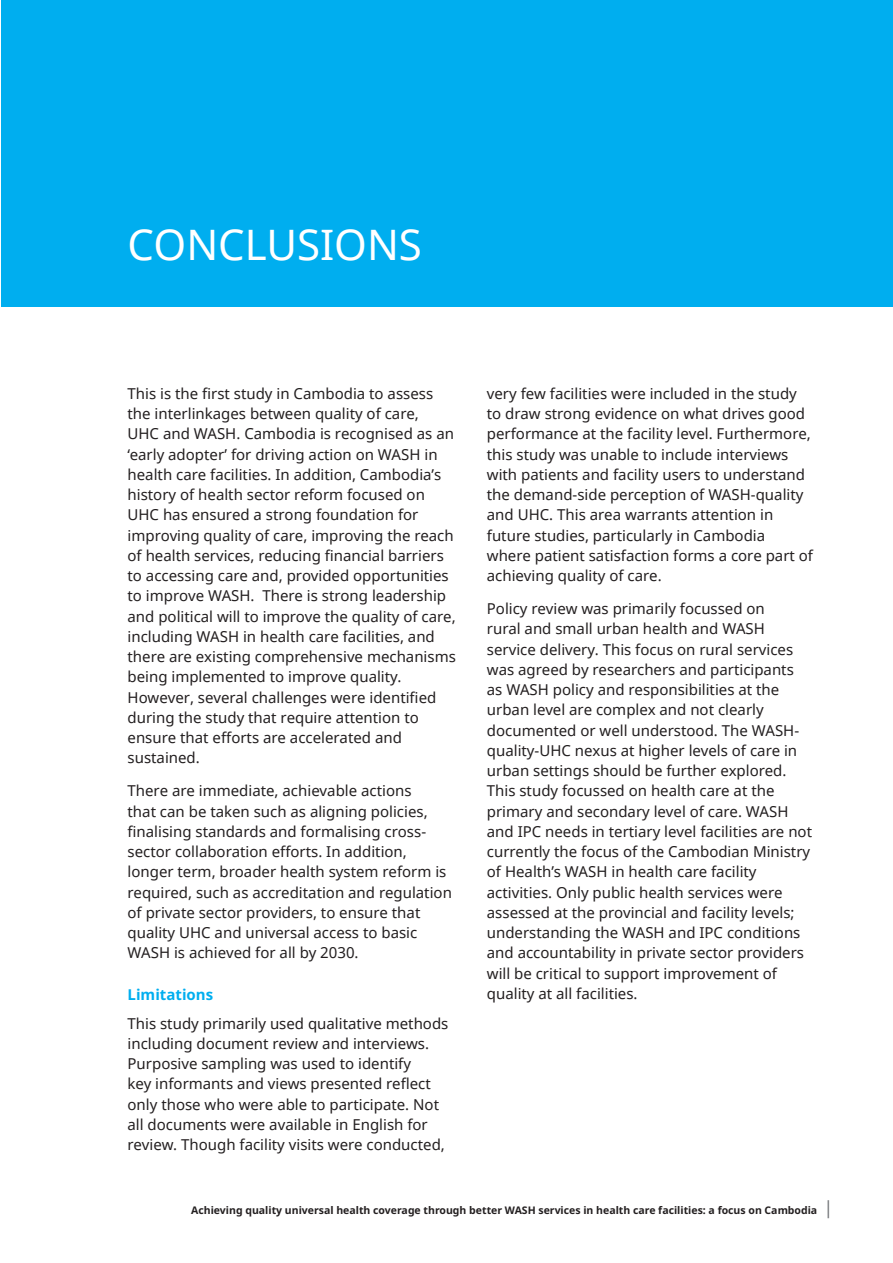
<style>
.page{position:relative;width:893px;height:1263px;background:#fff}
.page>*{position:absolute;margin:0;border:0;box-sizing:border-box;transform-origin:0 0}
.Heading_1{font:42px "Noto Sans";color:#fff}
.t1{font:15px/20.2px "Noto Sans";color:#231f20}
.Heading_2{font:700 15px "Noto Sans";color:#00aeef}
.t2{font:700 10.5px "Noto Sans";color:#231f20}
.s1{font-weight:400;font-size:18px;color:#76787b}
</style>
<div class="page">
<div style="left:1px;top:0;width:892px;height:306px;background:#00aeef"></div>
<p class="Heading_1" style="left:128px;top:216px;width:296px">CONCLUSIONS</p>
<p class="t1" style="left:128px;top:383px;width:330px">This is the first study in Cambodia to assess the interlinkages between quality of care,<br>UHC and WASH. Cambodia is recognised as an ‘early adopter’ for driving action on WASH in health care facilities. In addition, Cambodia’s history of health sector reform focused on UHC has ensured a strong foundation for improving quality of care, improving the reach of health services, reducing financial barriers to accessing care and, provided opportunities to improve WASH. There is strong leadership and political will to improve the quality of care, including WASH in health care facilities, and there are existing comprehensive mechanisms being implemented to improve quality.<br>However, several challenges were identified during the study that require attention to ensure that efforts are accelerated and sustained.</p>
<p class="t1" style="left:128px;top:780px;width:326px">There are immediate, achievable actions<br>that can be taken such as aligning policies, finalising standards and formalising cross&shy;sector collaboration efforts. In addition, longer term, broader health system reform is required, such as accreditation and regulation of private sector providers, to ensure that quality UHC and universal access to basic WASH is achieved for all by 2030.</p>
<p class="Heading_2" style="left:128px;top:984px;width:87px">Limitations</p>
<p class="t1" style="left:128px;top:1013px;width:322px">This study primarily used qualitative methods including document review and interviews.<br>Purposive sampling was used to identify<br>key informants and views presented reflect only those who were able to participate. Not all documents were available in English for review. Though facility visits were conducted,</p>
<p class="t1" style="left:487px;top:383px;width:328px">very few facilities were included in the study to draw strong evidence on what drives good performance at the facility level. Furthermore, this study was unable to include interviews with patients and facility users to understand the demand-side perception of WASH-quality and UHC. This area warrants attention in future studies, particularly in Cambodia<br>where patient satisfaction forms a core part of achieving quality of care.</p>
<p class="t1" style="left:487px;top:598px;width:327px">Policy review was primarily focussed on<br>rural and small urban health and WASH service delivery. This focus on rural services was agreed by researchers and participants as WASH policy and responsibilities at the urban level are complex and not clearly documented or well understood. The WASH&shy;quality-UHC nexus at higher levels of care in urban settings should be further explored.<br>This study focussed on health care at the primary and secondary level of care. WASH and IPC needs in tertiary level facilities are not currently the focus of the Cambodian Ministry of Health’s WASH in health care facility activities. Only public health services were assessed at the provincial and facility levels; understanding the WASH and IPC conditions and accountability in private sector providers will be critical to support improvement of quality at all facilities.</p>
<p class="t2" style="left:191px;top:1202px;width:644px">Achieving quality universal health coverage through better WASH services in health care facilities: a focus on Cambodia <span class="s1">|</span></p>
</div>
